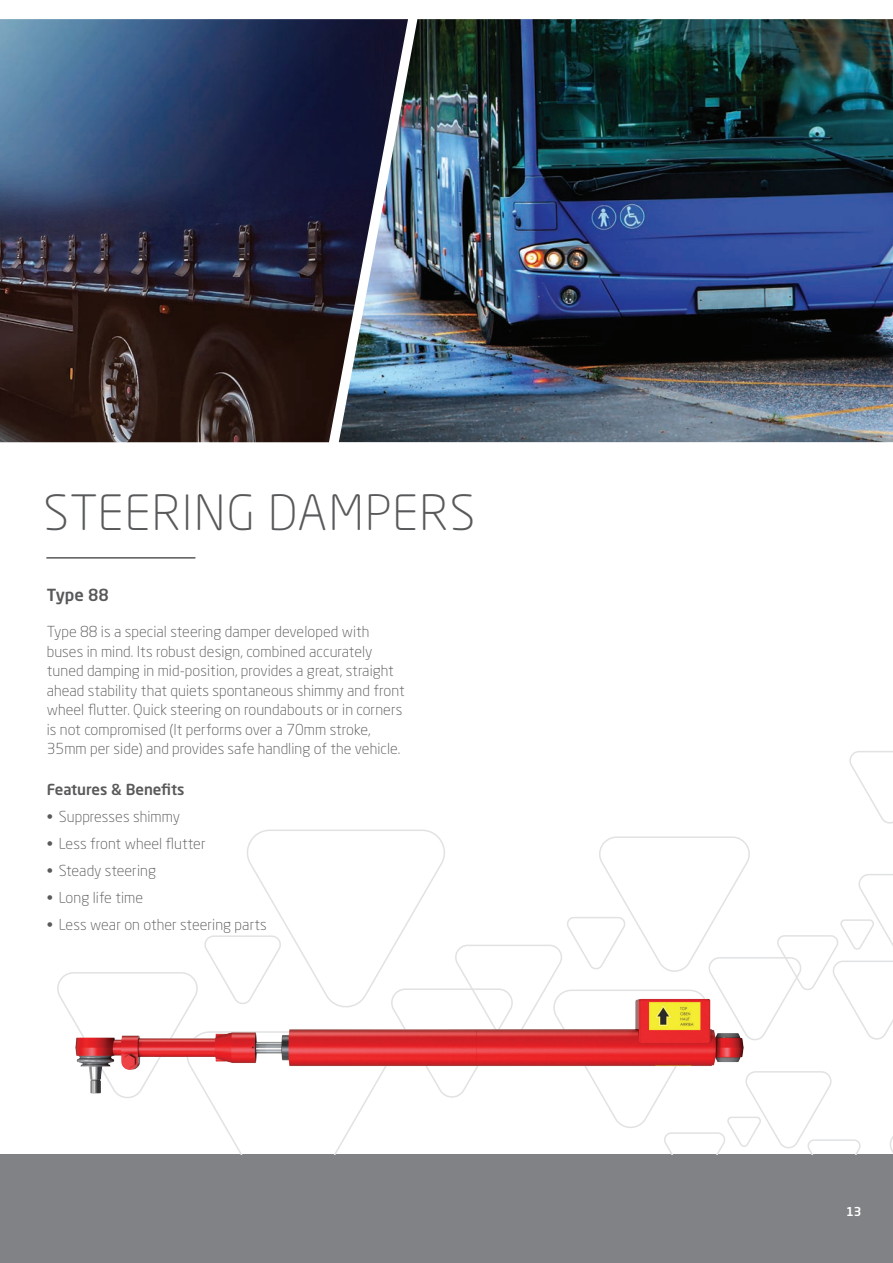
<style>
.page{position:relative;width:893px;height:1263px;background:#fff}
.page>*{position:absolute;margin:0;border:0;box-sizing:border-box;transform-origin:0 0}
.t1{font:300 48px "Neo Sans W1 G";letter-spacing:.03em;color:#58595b}
.t2{font:500 16.5px "Neo Sans W1 G";color:#58595b}
.t3{font:300 15px/19.5px "Neo Sans W1 G";letter-spacing:.005em;color:#58595b}
.t4{font:500 15px "Neo Sans W1 G";color:#58595b}
.t5{font:500 12.15px "Neo Sans W1 G";color:#fff}
</style>
<div class="page">
<div style="left:0;top:1154px;width:893px;height:109px;background:#808285"></div>
<svg style="left:204px;top:751px;width:689px;height:403px"></svg>
<img style="left:408px;top:19px;width:485px;height:423px">
<hr style="left:46px;top:557px;width:149px;height:2px;background:#58595b">
<img style="left:0;top:19px;width:408px;height:423px">
<img style="left:57px;top:968px;width:715px;height:162px">
<h1 class="t1" style="left:43px;top:483px;width:433px">STEERING DAMPERS</h1>
<p class="t2" style="left:47px;top:585px;width:64px">Type 88</p>
<p class="t3" style="left:47px;top:622px;width:359px">Type 88 is a special steering damper developed with buses in mind. Its robust design, combined accurately tuned damping in mid-position, provides a great, straight ahead stability that quiets spontaneous shimmy and front wheel flutter. Quick steering on roundabouts or in corners is not compromised (It performs over a 70mm stroke, 35mm per side) and provides safe handling of the vehicle.</p>
<p class="t4" style="left:47px;top:780px;width:139px">Features &amp; Benefits</p>
<p class="t3" style="left:47px;top:806px;width:135px">• Suppresses shimmy</p>
<p class="t3" style="left:47px;top:833px;width:160px">• Less front wheel flutter</p>
<p class="t3" style="left:47px;top:860px;width:111px">• Steady steering</p>
<p class="t3" style="left:47px;top:887px;width:98px">• Long life time</p>
<p class="t3" style="left:47px;top:914px;width:221px">• Less wear on other steering parts</p>
<p class="t5" style="left:846px;top:1204px;width:17px">13</p>
</div>
